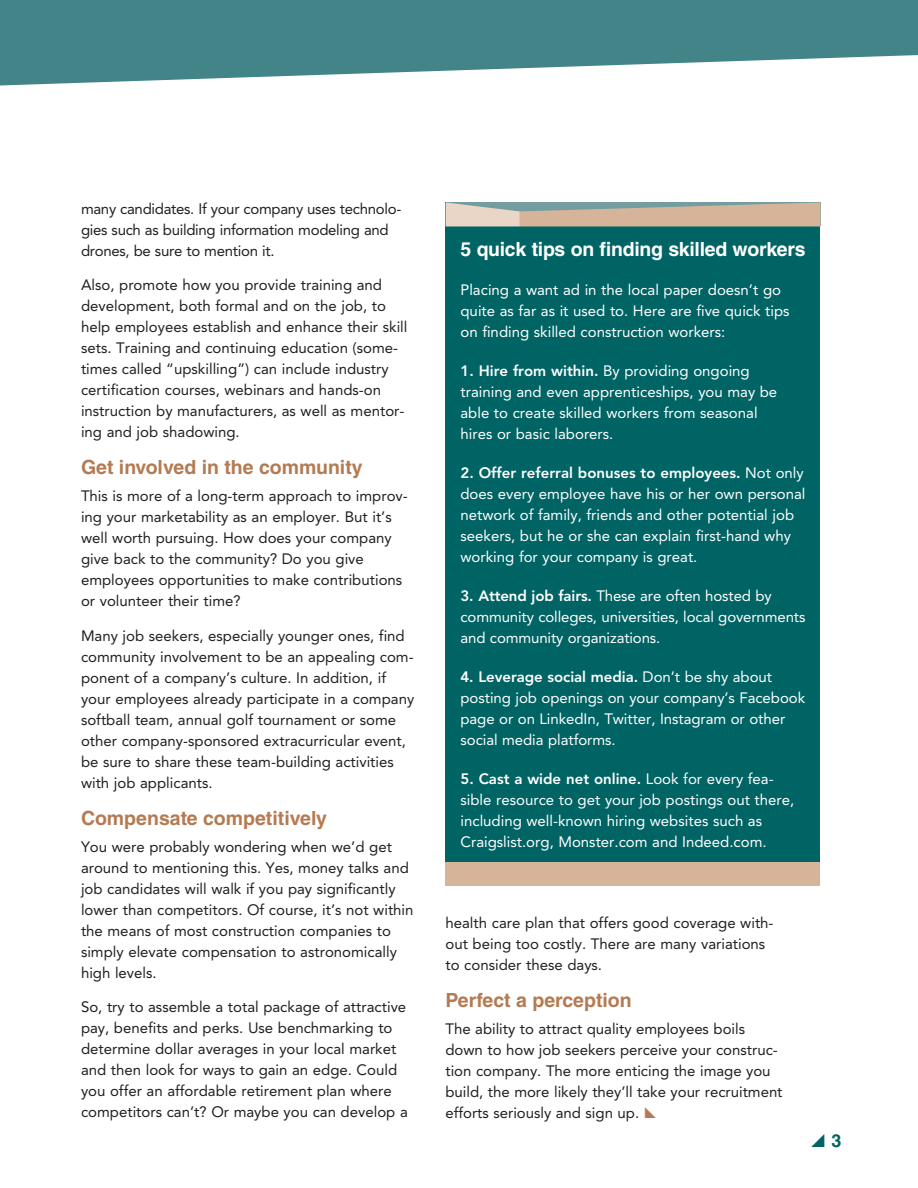
<style>
.page{position:relative;width:918px;height:1188px;background:#fff}
.page>*{position:absolute;margin:0;border:0;box-sizing:border-box;transform-origin:0 0}
.t1{font:700 19.5px "Helvetica LT Std";color:#b47b53}
.t2{font:700 19.5px "Helvetica LT Std";letter-spacing:-.015em;color:#fff}
.t3{font:700 18px "Helvetica LT Std";color:#006364}
.t4{font:15px/21px "Avenir LT Std";color:#231f20}
.t5{font:15px/21px "Avenir LT Std";color:#fff}
.t6{font:15px/21px "Avenir LT Std";letter-spacing:-.02em;color:#231f20}
.s1{font-weight:800}
</style>
<div class="page">
<svg style="left:0;top:0;width:918px;height:86px;fill:#428487"></svg>
<div style="left:446px;top:202px;width:374px;height:684px;background:#006364"></div>
<div style="left:446px;top:202px;width:374px;height:24px;background:#739da1"></div>
<div style="left:446px;top:862px;width:374px;height:24px;background:#d5b49a"></div>
<svg style="left:446px;top:203px;width:374px;height:24px"></svg>
<p class="t6" style="left:81px;top:198px;width:322px">many candidates. If your company uses technolo&shy;gies such as building information modeling and drones, be sure to mention it.</p>
<p class="t4" style="left:81px;top:275px;width:328px">Also, promote how you provide training and development, both formal and on the job, to help employees establish and enhance their skill sets. Training and continuing education (some&shy;times called “upskilling”) can include industry certification courses, webinars and hands-on instruction by manufacturers, as well as mentor&shy;ing and job shadowing.</p>
<h1 class="t1" style="left:81px;top:455px;width:283px">Get involved in the community</h1>
<p class="t4" style="left:81px;top:486px;width:328px">This is more of a long-term approach to improv&shy;ing your marketability as an employer. But it’s well worth pursuing. How does your company give back to the community? Do you give employees opportunities to make contributions or volunteer their time?</p>
<p class="t4" style="left:81px;top:625px;width:335px">Many job seekers, especially younger ones, find community involvement to be an appealing com&shy;ponent of a company’s culture. In addition, if your employees already participate in a company softball team, annual golf tournament or some other company-sponsored extracurricular event, be sure to share these team-building activities with job applicants.</p>
<h1 class="t1" style="left:81px;top:806px;width:248px">Compensate competitively</h1>
<p class="t4" style="left:81px;top:836px;width:334px">You were probably wondering when we’d get around to mentioning this. Yes, money talks and job candidates will walk if you pay significantly lower than competitors. Of course, it’s not within the means of most construction companies to simply elevate compensation to astronomically high levels.</p>
<p class="t4" style="left:81px;top:997px;width:328px">So, try to assemble a total package of attractive pay, benefits and perks. Use benchmarking to determine dollar averages in your local market and then look for ways to gain an edge. Could you offer an affordable retirement plan where competitors can’t? Or maybe you can develop a</p>
<h1 class="t2" style="left:460px;top:237px;width:347px">5 quick tips on finding skilled workers</h1>
<p class="t5" style="left:460px;top:279px;width:331px">Placing a want ad in the local paper doesn’t go quite as far as it used to. Here are five quick tips on finding skilled construction workers:</p>
<p class="t5" style="left:460px;top:360px;width:318px"><span class="s1">1. Hire from within.</span> By providing ongoing training and even apprenticeships, you may be able to create skilled workers from seasonal hires or basic laborers.</p>
<p class="t5" style="left:460px;top:462px;width:346px"><span class="s1">2. Offer referral bonuses to employees.</span> Not only does every employee have his or her own personal network of family, friends and other potential job seekers, but he or she can explain first-hand why working for your company is great.</p>
<p class="t5" style="left:460px;top:585px;width:347px"><span class="s1">3. Attend job fairs.</span> These are often hosted by community colleges, universities, local governments and community organizations.</p>
<p class="t5" style="left:460px;top:666px;width:346px"><span class="s1">4. Leverage social media.</span> Don’t be shy about posting job openings on your company’s Facebook page or on LinkedIn, Twitter, Instagram or other social media platforms.</p>
<p class="t5" style="left:460px;top:768px;width:335px"><span class="s1">5. Cast a wide net online.</span> Look for every fea&shy;sible resource to get your job postings out there, including well-known hiring websites such as Craigslist.org, Monster.com and Indeed.com.</p>
<p class="t4" style="left:446px;top:912px;width:330px">health care plan that offers good coverage with&shy;out being too costly. There are many variations to consider these days.</p>
<h1 class="t1" style="left:446px;top:988px;width:188px">Perfect a perception</h1>
<p class="t4" style="left:446px;top:1018px;width:339px">The ability to attract quality employees boils down to how job seekers perceive your construc&shy;tion company. The more enticing the image you build, the more likely they’ll take your recruitment efforts seriously and sign up.</p>
<p class="t3" style="left:831px;top:1130px;width:12px">3</p>
</div>
